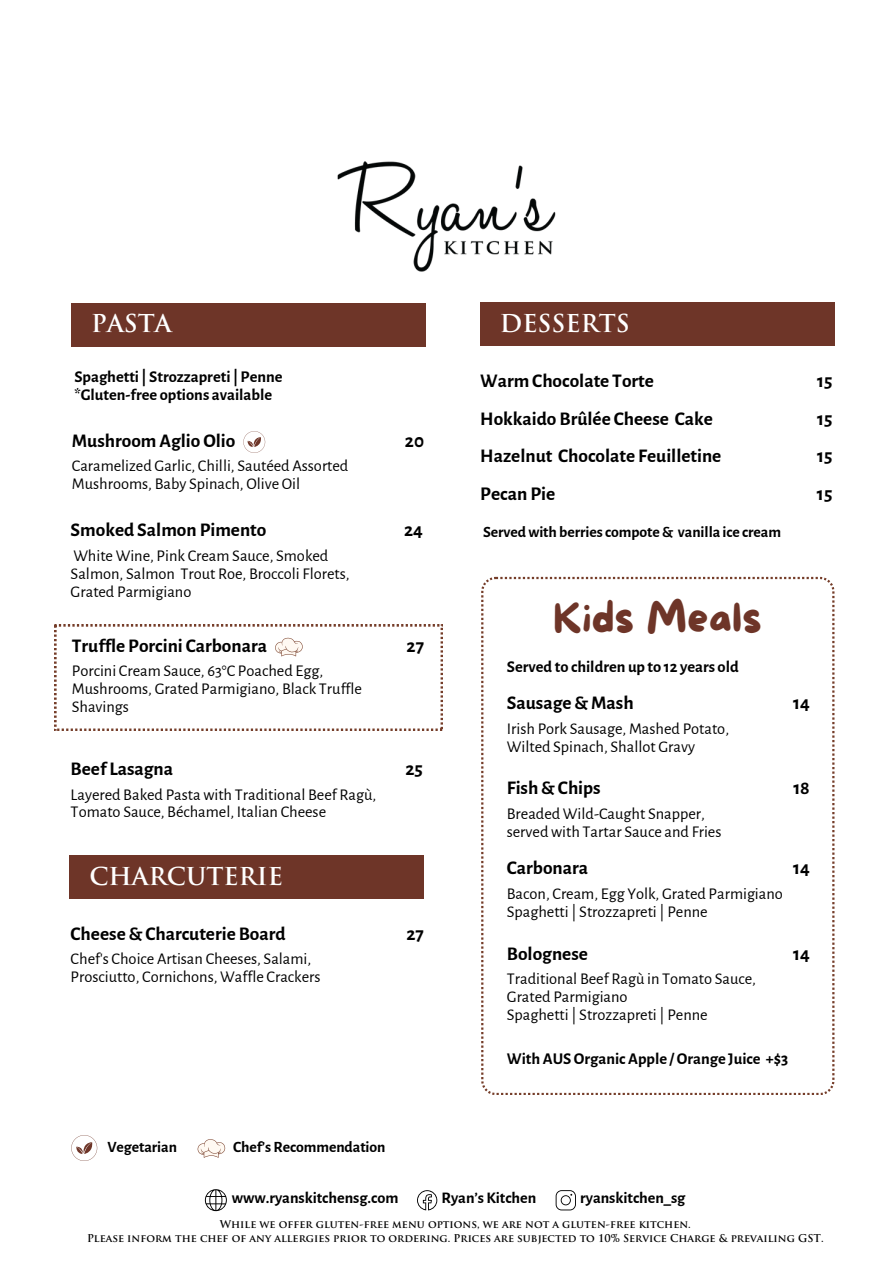
<style>
.page{position:relative;width:894px;height:1264px;background:#fff}
.page>*{position:absolute;margin:0;border:0;box-sizing:border-box;transform-origin:0 0}
.t1{font:42px "More Sugar";color:#6e3528}
.t2{font:700 24px "Trajan Pro";color:#fff}
.t3{font:700 19.5px "Alegreya Sans";color:#000}
.t4{font:700 19.35px "Alegreya Sans";color:#000}
.t5{font:700 16.5px/18px "Alegreya Sans";color:#000}
.t6{font:16.35px/17.9px "Alegreya Sans";color:#000}
.t7{font:700 16.2px "Alegreya Sans";color:#000}
.t8{font:700 15.75px "Alegreya Sans";letter-spacing:-.005em;color:#000}
.t9{font:700 10.5px "Trajan Pro";color:#000}
</style>
<div class="page">
<svg style="left:481px;top:577px;width:353px;height:517px"></svg>
<svg style="left:54px;top:624px;width:388px;height:106px"></svg>
<svg style="left:417px;top:1190px;width:20px;height:20px"></svg>
<svg style="left:555px;top:1190px;width:20px;height:20px"></svg>
<svg style="left:205px;top:1189px;width:22px;height:22px"></svg>
<svg style="left:71px;top:1135px;width:26px;height:25px"></svg>
<svg style="left:197px;top:1139px;width:28px;height:18px"></svg>
<div style="left:72px;top:303px;width:353px;height:43px;background:#6e3528"></div>
<svg style="left:243px;top:431px;width:22px;height:22px"></svg>
<div style="left:480px;top:302px;width:354px;height:44px;background:#6e3528"></div>
<img style="left:337px;top:161px;width:219px;height:111px">
<div style="left:70px;top:855px;width:353px;height:44px;background:#6e3528"></div>
<h3 class="t2" style="left:91px;top:314px;width:82px">PASTA</h3>
<h5 class="t5" style="left:74px;top:368px;width:210px">Spaghetti| Strozzapreti| Penne *Gluten-free options available</h5>
<h3 class="t4" style="left:72px;top:429px;width:165px">Mushroom AglioOlio</h3>
<p class="t4" style="left:405px;top:429px;width:21px">20</p>
<h5 class="t6" style="left:72px;top:457px;width:278px">Caramelized Garlic, Chilli, Sautéed Assorted<br>Mushrooms, Baby Spinach, Olive Oil</h5>
<p class="t4" style="left:71px;top:518px;width:197px">Smoked Salmon Pimento</p>
<h3 class="t4" style="left:404px;top:518px;width:20px">24</h3>
<p class="t6" style="left:71px;top:547px;width:280px">White Wine, Pink Cream Sauce, Smoked<br>Salmon, Salmon Trout Roe, Broccoli Florets,<br>Grated Parmigiano</p>
<p class="t4" style="left:72px;top:634px;width:197px">Truffle Porcini Carbonara</p>
<h3 class="t4" style="left:406px;top:634px;width:19px">27</h3>
<h5 class="t6" style="left:72px;top:662px;width:292px">Porcini Cream Sauce, 63°C Poached Egg,<br>Mushrooms, Grated Parmigiano, Black Truffle<br>Shavings</h5>
<p class="t4" style="left:71px;top:757px;width:104px">Beef Lasagna</p>
<h3 class="t4" style="left:405px;top:757px;width:19px">25</h3>
<p class="t6" style="left:71px;top:785px;width:307px">Layered Baked Pasta with Traditional Beef Ragù,<br>Tomato Sauce, Béchamel, Italian Cheese</p>
<p class="t2" style="left:89px;top:866px;width:195px">CHARCUTERIE</p>
<h4 class="t4" style="left:71px;top:922px;width:216px">Cheese &amp; Charcuterie Board</h4>
<p class="t4" style="left:406px;top:922px;width:19px">27</p>
<h4 class="t6" style="left:71px;top:950px;width:251px">Chef's Choice Artisan Cheeses, Salami,<br>Prosciutto, Cornichons, Waffle Crackers</h4>
<h3 class="t8" style="left:107px;top:1137px;width:71px">Vegetarian</h3>
<p class="t8" style="left:233px;top:1137px;width:154px">Chef’sRecommendation</p>
<h4 class="t2" style="left:500px;top:314px;width:131px">DESSERTS</h4>
<h3 class="t4" style="left:480px;top:369px;width:175px">Warm Chocolate Torte</h3>
<p class="t4" style="left:816px;top:369px;width:17px">15</p>
<p class="t4" style="left:480px;top:407px;width:234px">Hokkaido Brûlée Cheese Cake</p>
<h5 class="t4" style="left:816px;top:407px;width:17px">15</h5>
<h5 class="t4" style="left:480px;top:444px;width:242px">Hazelnut Chocolate Feuilletine</h5>
<h3 class="t4" style="left:816px;top:445px;width:17px">15</h3>
<h3 class="t3" style="left:480px;top:482px;width:76px">Pecan Pie</h3>
<p class="t3" style="left:816px;top:482px;width:17px">15</p>
<h5 class="t8" style="left:483px;top:523px;width:299px">Servedwith berriescompote &amp; vanilla ice cream</h5>
<p class="t1" style="left:553px;top:595px;width:210px">Kids Meals</p>
<h3 class="t5" style="left:506px;top:658px;width:233px">Served to children up to 12 years old</h3>
<p class="t4" style="left:506px;top:691px;width:128px">Sausage &amp;Mash</p>
<h3 class="t4" style="left:792px;top:691px;width:18px">14</h3>
<p class="t6" style="left:506px;top:719px;width:224px">Irish Pork Sausage, Mashed Potato,<br>Wilted Spinach, Shallot Gravy</p>
<h1 class="t4" style="left:506px;top:776px;width:95px">Fish &amp; Chips</h1>
<h4 class="t4" style="left:793px;top:776px;width:18px">18</h4>
<h4 class="t6" style="left:506px;top:805px;width:216px">Breaded Wild-Caught Snapper, served with Tartar Sauce and Fries</h4>
<h2 class="t4" style="left:506px;top:856px;width:83px">Carbonara</h2>
<h2 class="t4" style="left:792px;top:856px;width:18px">14</h2>
<h4 class="t6" style="left:506px;top:885px;width:277px">Bacon, Cream, Egg Yolk, Grated Parmigiano<br>Spaghetti | Strozzapreti | Penne</h4>
<h3 class="t4" style="left:506px;top:942px;width:83px">Bolognese</h3>
<p class="t4" style="left:792px;top:942px;width:18px">14</p>
<h5 class="t6" style="left:506px;top:970px;width:251px">Traditional Beef Ragù in Tomato Sauce,<br>Grated Parmigiano<br>Spaghetti | Strozzapreti | Penne</h5>
<p class="t5" style="left:506px;top:1050px;width:283px">With AUSOrganic Apple /Orange Juice +$3</p>
<p class="t7" style="left:232px;top:1188px;width:168px">www.ryanskitchensg.com</p>
<h5 class="t7" style="left:441px;top:1188px;width:96px">Ryan’s Kitchen</h5>
<h3 class="t7" style="left:580px;top:1188px;width:107px">ryanskitchen_sg</h3>
<h2 class="t9" style="left:220px;top:1219px;width:472px">While we offer gluten-free menu options, we are not a gluten-free kitchen.</h2>
<h5 class="t9" style="left:87px;top:1233px;width:738px">Please inform the chef of any allergies prior to ordering. Prices are subjected to 10% Service Charge &amp; prevailing GST.</h5>
</div>
